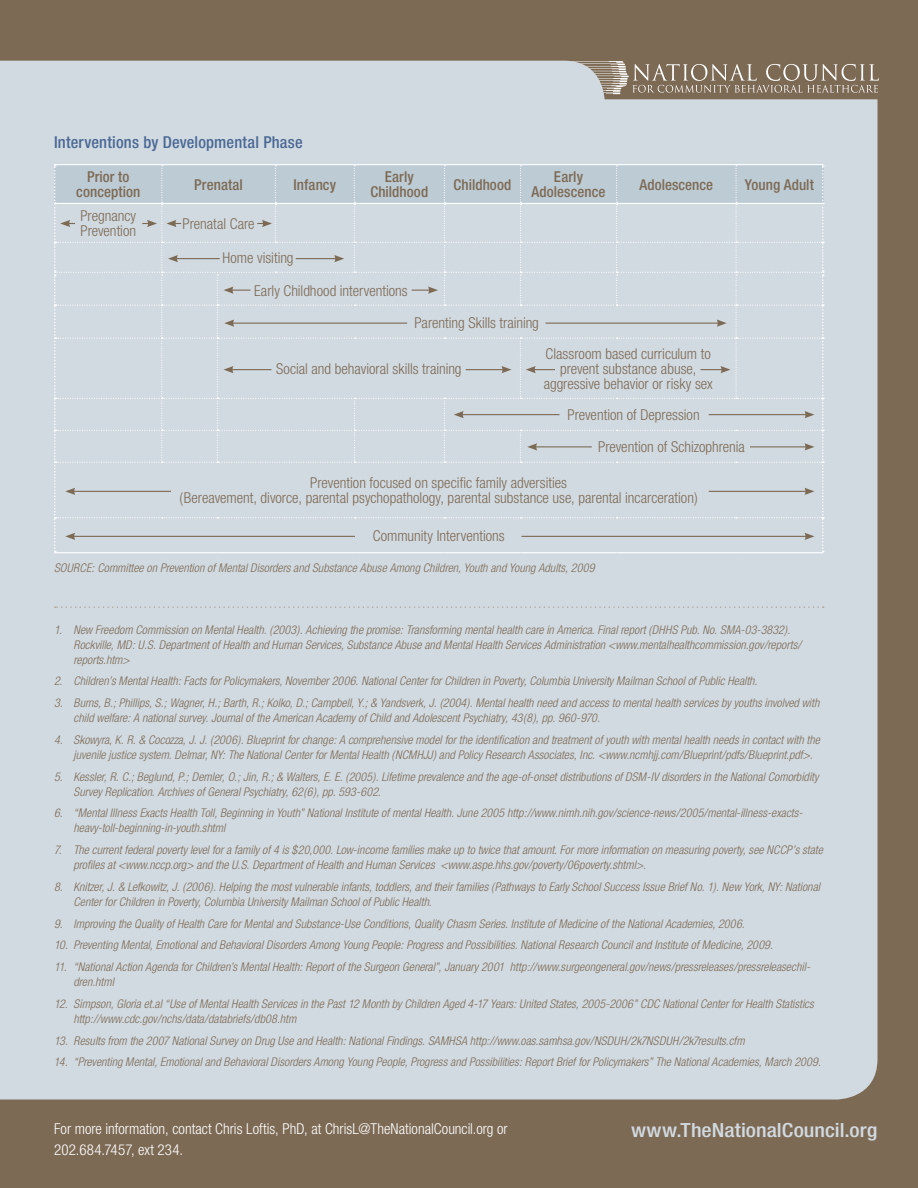
<style>
.page{position:relative;width:918px;height:1188px;background:#7d6a55}
.page>*{position:absolute;margin:0;border:0;box-sizing:border-box;transform-origin:0 0}
.t1{font:500 condensed 19.5px "Helvetica Neue";color:#d1dae1;scale:1.13 1}
.t2{font:500 condensed 16.5px "Helvetica Neue";letter-spacing:.015em;color:#4b6995}
.t3{font:300 condensed 15px/15px "Helvetica Neue";color:#7d6a55}
.t4{font:300 condensed 15px/21px "Helvetica Neue";color:#fff}
.t5{font:500 condensed 15px/15px "Helvetica Neue";letter-spacing:.005em;color:#7d6a55;text-align:center}
.t6{font:italic 300 condensed 12px/15px "Helvetica Neue";letter-spacing:.005em;color:#7d6a55}
</style>
<div class="page">
<div style="left:0;top:61px;width:878px;height:1039px;background:#d1dae1"></div>
<hr style="left:54px;top:164px;width:108px;height:1px;background:#fff">
<hr style="left:162px;top:164px;width:113px;height:1px;background:#fff">
<hr style="left:275px;top:164px;width:79px;height:1px;background:#fff">
<hr style="left:354px;top:164px;width:90px;height:1px;background:#fff">
<hr style="left:444px;top:164px;width:76px;height:1px;background:#fff">
<hr style="left:520px;top:164px;width:97px;height:1px;background:#fff">
<hr style="left:617px;top:164px;width:119px;height:1px;background:#fff">
<hr style="left:736px;top:164px;width:87px;height:1px;background:#fff">
<hr style="left:54px;top:552px;width:108px;height:1px;background:#fff">
<hr style="left:162px;top:552px;width:55px;height:1px;background:#fff">
<hr style="left:217px;top:552px;width:138px;height:1px;background:#fff">
<hr style="left:355px;top:552px;width:89px;height:1px;background:#fff">
<hr style="left:444px;top:552px;width:76px;height:1px;background:#fff">
<hr style="left:520px;top:552px;width:97px;height:1px;background:#fff">
<hr style="left:617px;top:552px;width:119px;height:1px;background:#fff">
<hr style="left:736px;top:552px;width:87px;height:1px;background:#fff">
<svg style="left:54px;top:165px;width:770px;height:387px;background:#cfd8de"></svg>
<svg style="left:55px;top:606px;width:769px;height:2px;background:#cad0d3"></svg>
<h2 class="t2" style="left:54px;top:132px;width:250px">Interventions by Developmental Phase</h2>
<p class="t5" style="left:76px;top:169px;width:65px">Prior to conception</p>
<p class="t5" style="left:194px;top:177px;width:50px">Prenatal</p>
<p class="t5" style="left:294px;top:177px;width:44px">Infancy</p>
<p class="t5" style="left:370px;top:169px;width:59px">Early<br>Childhood</p>
<p class="t5" style="left:454px;top:177px;width:59px">Childhood</p>
<p class="t5" style="left:532px;top:169px;width:75px">Early<br>Adolescence</p>
<p class="t5" style="left:639px;top:177px;width:75px">Adolescence</p>
<p class="t5" style="left:745px;top:177px;width:71px">Young Adult</p>
<p class="t3" style="left:80px;top:208px;width:57px">Pregnancy<br>Prevention</p>
<p class="t3" style="left:183px;top:216px;width:74px">Prenatal Care</p>
<p class="t3" style="left:254px;top:242px;width:155px;line-height:32.5px;text-indent:-32px">Home visiting<br>Early Childhood interventions</p>
<p class="t3" style="left:414px;top:315px;width:126px">Parenting Skills training</p>
<p class="t3" style="left:276px;top:361px;width:187px">Social and behavioral skills training</p>
<p class="t3" style="left:544px;top:346px;width:170px;text-align:center">Classroom based curriculum to prevent substance abuse, aggressive behavior or risky sex</p>
<p class="t3" style="left:598px;top:399px;width:148px;line-height:32px;text-indent:-31px">Prevention of Depression<br>Prevention of Schizophrenia</p>
<p class="t3" style="left:180px;top:476px;width:520px;text-align:center">Prevention focused on specific family adversities<br>(Bereavement, divorce, parental psychopathology, parental substance use, parental incarceration)</p>
<p class="t3" style="left:373px;top:528px;width:133px">Community Interventions</p>
<p class="t6" style="left:54px;top:560px;width:542px">Source: Committee on Prevention of Mental Disorders and Substance Abuse Among Children, Youth and Young Adults, 2009</p>
<p class="t6" style="left:74px;top:622px;width:729px;text-indent:-20px">1. New Freedom Commission on Mental Health. (2003). Achieving the promise: Transforming mental health care in America. Final report (DHHS Pub. No. SMA-03-3832).<br>Rockville, MD: U.S. Department of Health and Human Services, Substance Abuse and Mental Health Services Administration &lt;www.mentalhealthcommission.gov/reports/ reports.htm&gt;</p>
<p class="t6" style="left:54px;top:674px;width:705px">2. Children’s Mental Health: Facts for Policymakers, November 2006. National Center for Children in Poverty, Columbia University Mailman School of Public Health.</p>
<p class="t6" style="left:74px;top:695px;width:747px;text-indent:-20px">3. Burns, B.; Phillips, S.; Wagner, H.; Barth, R.; Kolko, D.; Campbell, Y.; &amp; Yandsverk, J. (2004). Mental health need and access to mental health services by youths involved with child welfare: A national survey. Journal of the American Academy of Child and Adolescent Psychiatry, 43(8), pp. 960-970.</p>
<p class="t6" style="left:74px;top:732px;width:748px;text-indent:-20px">4. Skowyra, K. R. &amp; Cocozza, J. J. (2006). Blueprint for change: A comprehensive model for the identification and treatment of youth with mental health needs in contact with the juvenile justice system. Delmar, NY: The National Center for Mental Health (NCMHJJ) and Policy Research Associates, Inc. &lt;www.ncmhjj.com/Blueprint/pdfs/Blueprint.pdf&gt;.</p>
<p class="t6" style="left:74px;top:769px;width:747px;text-indent:-20px">5. Kessler, R. C.; Beglund, P.; Demler, O.; Jin, R.; &amp; Walters, E. E. (2005). Lifetime prevalence and the age-of-onset distributions of DSM-IV disorders in the National Comorbidity<br>Survey Replication. Archives of General Psychiatry, 62(6), pp. 593-602.</p>
<p class="t6" style="left:74px;top:806px;width:731px;text-indent:-20px">6. “Mental Illness Exacts Health Toll, Beginning in Youth” National Institute of mental Health. June 2005 http://www.nimh.nih.gov/science-news/2005/mental-illness-exacts&shy;heavy-toll-beginning-in-youth.shtml</p>
<p class="t6" style="left:74px;top:842px;width:751px;text-indent:-20px">7. The current federal poverty level for a family of 4 is $20,000. Low-income families make up to twice that amount. For more information on measuring poverty, see NCCP’s state profiles at &lt;www.nccp.org&gt; and the U.S. Department of Health and Human Services &lt;www.aspe.hhs.gov/poverty/06poverty.shtml&gt;.</p>
<p class="t6" style="left:74px;top:879px;width:748px;text-indent:-20px">8. Knitzer, J. &amp; Lefkowitz, J. (2006). Helping the most vulnerable infants, toddlers, and their families (Pathways to Early School Success Issue Brief No. 1). New York, NY: National<br>Center for Children in Poverty, Columbia University Mailman School of Public Health.</p>
<p class="t6" style="left:54px;top:916px;width:692px">9. Improving the Quality of Health Care for Mental and Substance-Use Conditions, Quality Chasm Series. Institute of Medicine of the National Academies, 2006.</p>
<p class="t6" style="left:54px;top:938px;width:721px">10. Preventing Mental, Emotional and Behavioral Disorders Among Young People: Progress and Possibilities. National Research Council and Institute of Medicine, 2009.</p>
<p class="t6" style="left:74px;top:959px;width:738px;text-indent:-20px">11. “National Action Agenda for Children’s Mental Health: Report of the Surgeon General”, January 2001 http://www.surgeongeneral.gov/news/pressreleases/pressreleasechil&shy;dren.html</p>
<p class="t6" style="left:74px;top:996px;width:742px;text-indent:-20px">12. Simpson, Gloria et.al “Use of Mental Health Services in the Past 12 Month by Children Aged 4-17 Years: United States, 2005-2006” CDC National Center for Health Statistics http://www.cdc.gov/nchs/data/databriefs/db08.htm</p>
<p class="t6" style="left:54px;top:1033px;width:692px">13. Results from the 2007 National Survey on Drug Use and Health: National Findings. SAMHSA http://www.oas.samhsa.gov/NSDUH/2k7NSDUH/2k7results.cfm</p>
<p class="t6" style="left:54px;top:1055px;width:768px">14. “Preventing Mental, Emotional and Behavioral Disorders Among Young People, Progress and Possibilities: Report Brief for Policymakers” The National Academies, March 2009.</p>
<p class="t4" style="left:54px;top:1118px;width:455px">For more information, contact Chris Loftis, PhD, at ChrisL@TheNationalCouncil.org or<br>202.684.7457, ext 234.</p>
<h1 class="t1" style="left:631px;top:1118px;width:220px">www.TheNationalCouncil.org</h1>
</div>
